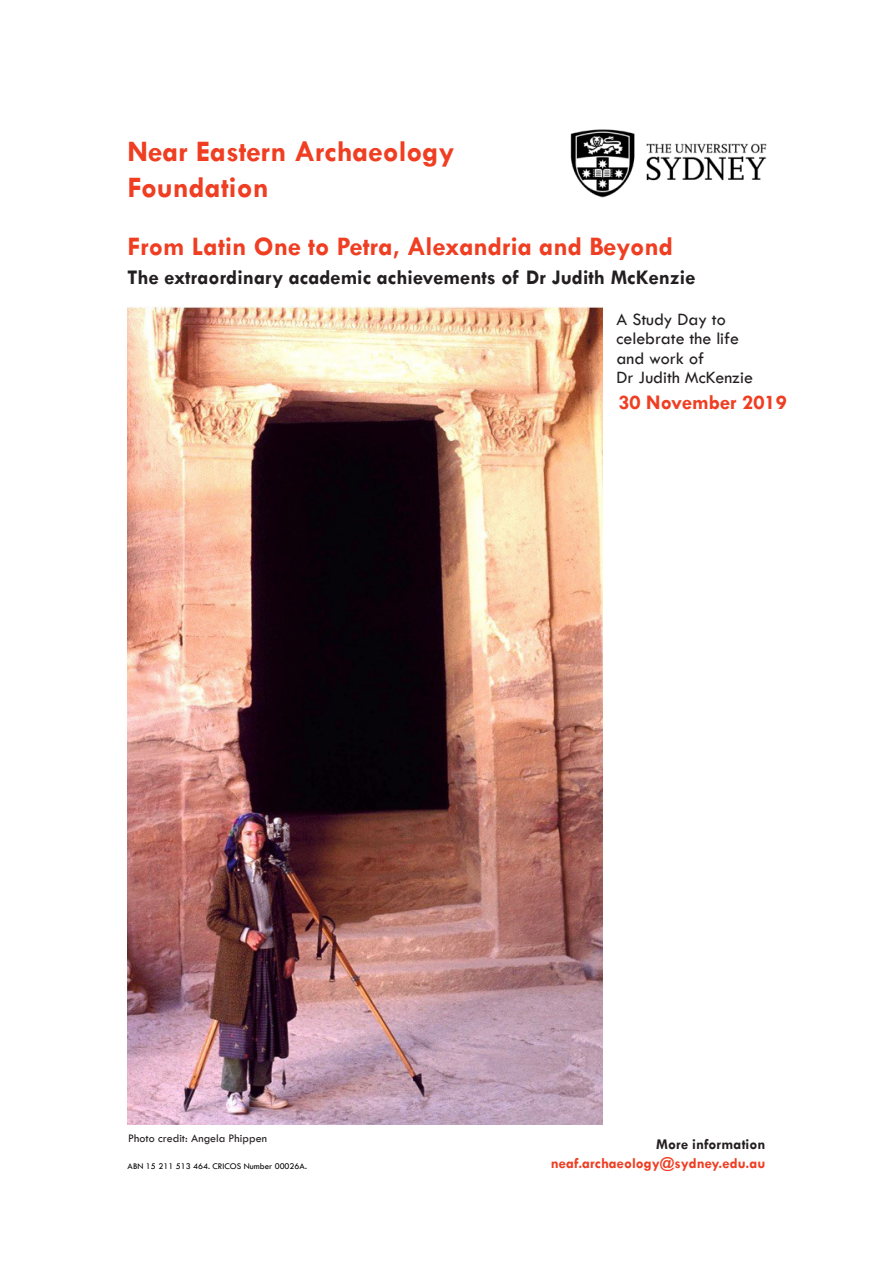
<style>
.page{position:relative;width:893px;height:1263px;background:#fff}
.page>*{position:absolute;margin:0;border:0;box-sizing:border-box;transform-origin:0 0}
.Main_Heading{font:700 30px/36px "Tw Cen";color:#ef3e22}
.Main_Heading_-_Body{font:700 27px "Tw Cen";color:#ef3e22}
.Main_Heading_-_Body-2{font:700 21px "Tw Cen";color:#231f20}
.Main_Heading_-_Body-3{font:700 21px "Tw Cen";color:#ef3e22}
.Subheading_-_Body{font:18px/19.5px "Tw Cen";color:#231f20}
.Body_Text{font:700 15px "Tw Cen";color:#ef3e22}
.Body_Text-2{font:700 15px "Tw Cen";color:#231f20}
.image_attribution{font:12px "Tw Cen";color:#231f20}
.t1{font:9px "Tw Cen";color:#000}
</style>
<div class="page">
<img style="left:570px;top:129px;width:197px;height:69px">
<img style="left:128px;top:306px;width:474px;height:819px">
<p class="Main_Heading" style="left:128px;top:133px;width:328px">Near Eastern Archaeology<br>Foundation</p>
<p class="Main_Heading_-_Body" style="left:128px;top:230px;width:547px">From Latin One to Petra, Alexandria and Beyond</p>
<p class="Main_Heading_-_Body-2" style="left:128px;top:265px;width:569px">The extraordinary academic achievements of Dr Judith McKenzie</p>
<p class="Subheading_-_Body" style="left:617px;top:309px;width:138px">A Study Day to celebrate the life and work of<br>Dr Judith McKenzie</p>
<p class="Main_Heading_-_Body-3" style="left:618px;top:389px;width:170px">30 November 2019</p>
<p class="image_attribution" style="left:128px;top:1131px;width:140px">Photo credit: Angela Phippen</p>
<p class="t1" style="left:128px;top:1161px;width:181px">ABN 15 211 513 464. CRICOS Number 00026A.</p>
<p class="Body_Text-2" style="left:656px;top:1135px;width:111px">More information</p>
<p class="Body_Text" style="left:551px;top:1154px;width:216px">neaf.archaeology@sydney.edu.au</p>
</div>
